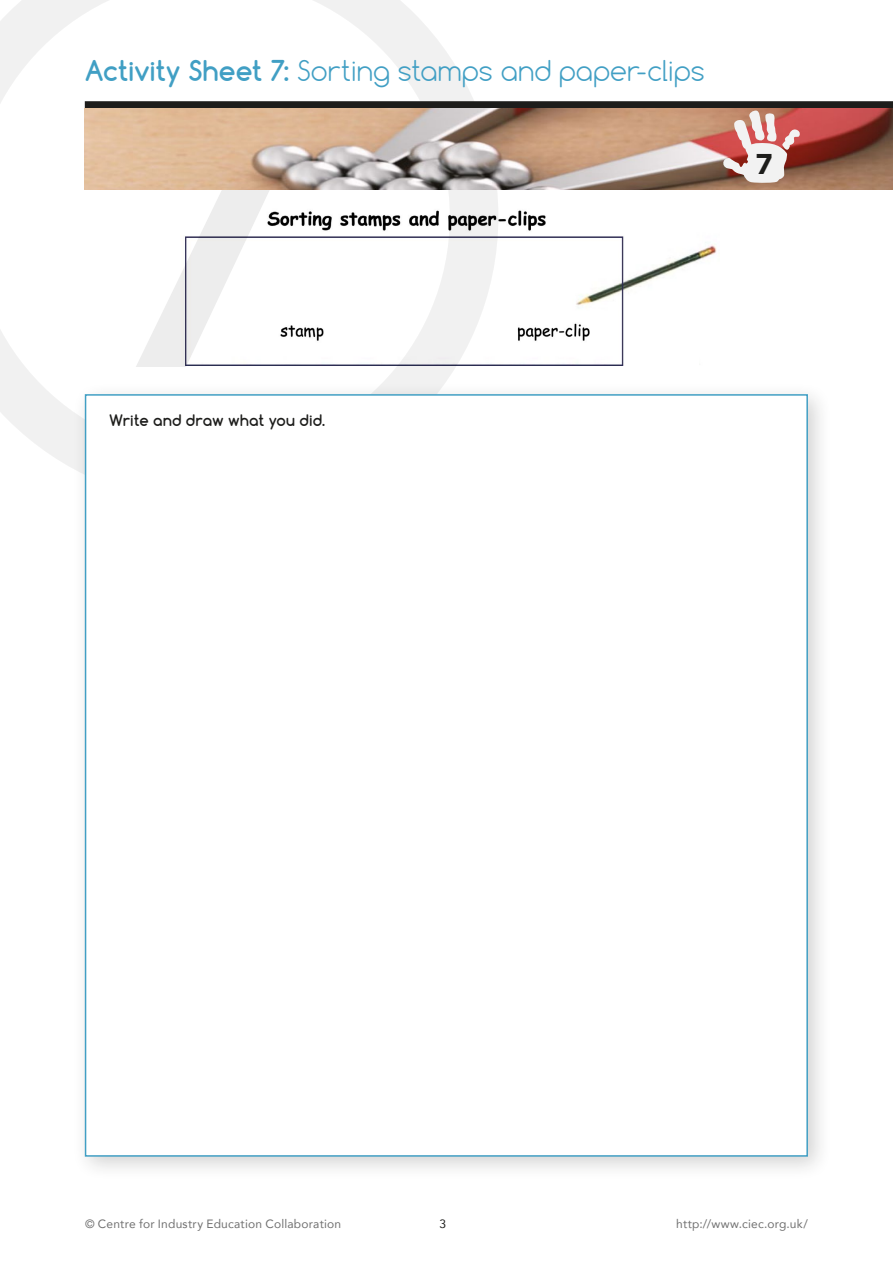
<style>
.page{position:relative;width:893px;height:1263px;background:#fff}
.page>*{position:absolute;margin:0;border:0;box-sizing:border-box;transform-origin:0 0}
.t1{font:900 28.5px "Avenir";color:#1d1d1b}
.t2{font:300 27px "Comfortaa";letter-spacing:.005em;color:#419fc4}
.t3{font:700 15px "Comfortaa";letter-spacing:.01em;color:#1d1d1b}
.t4{font:12px "Avenir";letter-spacing:.015em;color:#707070}
.t5{font:12px "Avenir";color:#1d1d1b}
.s1{font-weight:700}
</style>
<div class="page">
<svg style="left:0;top:0;width:498px;height:468px"></svg>
<div style="left:72px;top:382px;width:760px;height:799px;background:#1d1d1b;opacity:.2"></div>
<div style="left:85px;top:394px;width:723px;height:763px;background:#fff;border:2px solid #419fc4"></div>
<div style="left:85px;top:101px;width:808px;height:7px;background:#1d1d1b"></div>
<img style="left:85px;top:108px;width:808px;height:81px">
<svg style="left:722px;top:110px;width:79px;height:73px"></svg>
<img style="left:180px;top:207px;width:537px;height:158px">
<div style="left:632px;top:337px;width:67px;height:43px;background:#fff"></div>
<h2 class="t2" style="left:85px;top:53px;width:622px"><span class="s1">Activity Sheet 7:</span> Sorting stamps and paper-clips</h2>
<h1 class="t1" style="left:756px;top:139px;width:18px">7</h1>
<p class="t3" style="left:109px;top:410px;width:217px">Write and draw what you did.</p>
<p class="t4" style="left:85px;top:1214px;width:258px">© Centre for Industry Education Collaboration</p>
<p class="t5" style="left:440px;top:1214px;width:8px">3</p>
<p class="t4" style="left:676px;top:1214px;width:133px">http://www.ciec.org.uk/</p>
</div>
